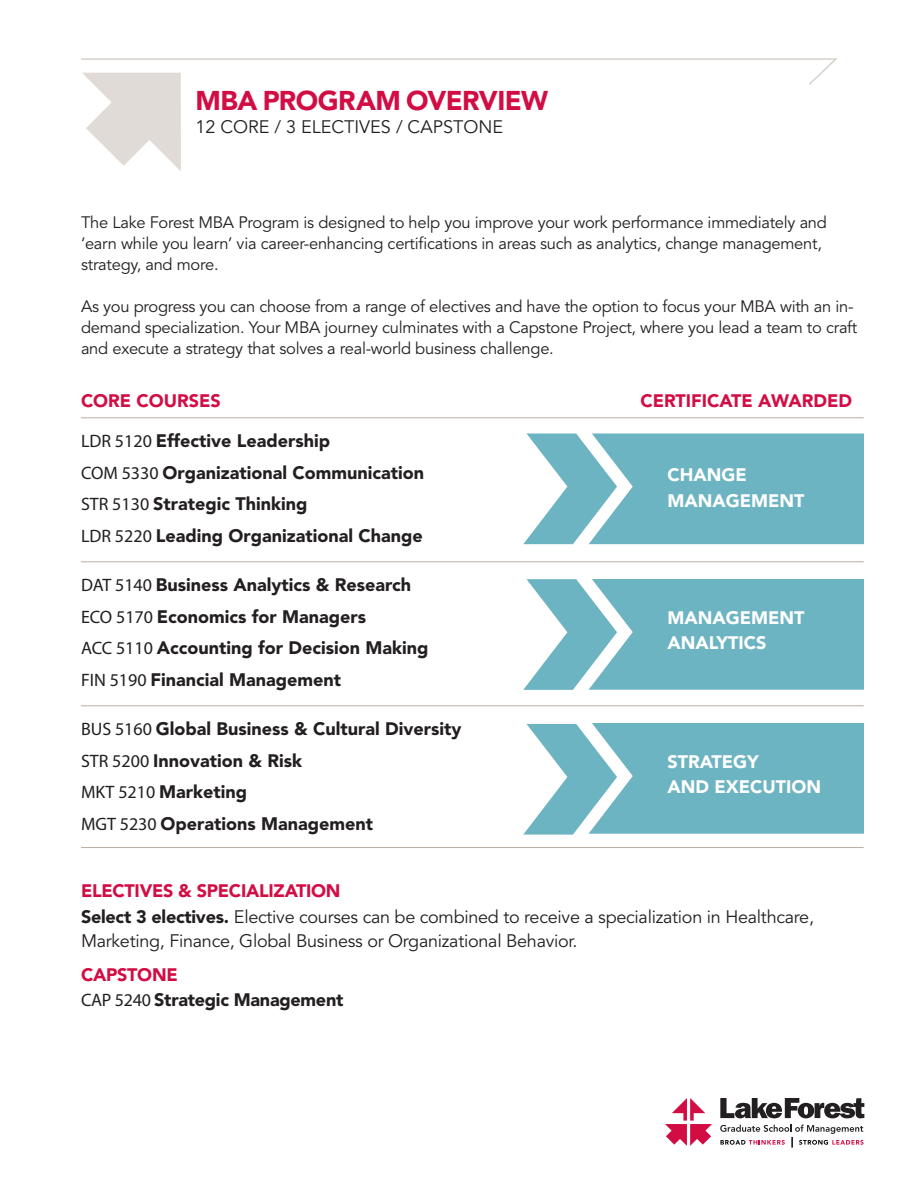
<style>
.page{position:relative;width:918px;height:1188px;background:#fff}
.page>*{position:absolute;margin:0;border:0;box-sizing:border-box;transform-origin:0 0}
.Head_A{font:900 27px "Avenir LT Std";letter-spacing:-.02em;color:#d20d44}
.Body_Subhead_B{font:900 18px "Avenir LT Std";color:#231f20}
.Body_Subhead_B-2{font:18px/24px "Avenir LT Std";letter-spacing:-.015em;color:#231f20}
.Body_Subhead_B-3{font:900 18px/25.5px "Avenir LT Std";color:#fff}
.Body_Subhead_B_Red{font:900 18px "Avenir LT Std";letter-spacing:-.015em;color:#d20d44}
.Body_Subhead_B_Gray{font:900 18px "Avenir LT Std";color:#d20d44}
.Body_-_10_14{font:16.5px/21px "Avenir LT Std";letter-spacing:-.015em;color:#231f20}
.s1{font-family:"Myriad Pro";font-weight:400}
.s2{font-weight:900}
</style>
<div class="page">
<svg style="left:665px;top:1098px;width:47px;height:48px"></svg>
<svg style="left:720px;top:1098px;width:144px;height:21px"></svg>
<svg style="left:720px;top:1125px;width:144px;height:22px"></svg>
<svg style="left:81px;top:58px;width:757px;height:113px"></svg>
<svg style="left:523px;top:433px;width:341px;height:111px;background:#7ebcc9"></svg>
<svg style="left:523px;top:579px;width:341px;height:111px;background:#7ebcc9"></svg>
<svg style="left:523px;top:723px;width:341px;height:112px;background:#7fbdc9"></svg>
<hr style="left:81px;top:417px;width:783px;height:1px;background:#b6ada5">
<hr style="left:81px;top:561px;width:783px;height:1px;background:#b6ada5">
<hr style="left:81px;top:705px;width:783px;height:1px;background:#b6ada5">
<hr style="left:81px;top:847px;width:783px;height:1px;background:#b6ada5">
<p class="Head_A" style="left:196px;top:84px;width:354px">MBA PROGRAM OVERVIEW</p>
<p class="Body_Subhead_B-2" style="left:195px;top:115px;width:309px">12 CORE / 3 ELECTIVES / CAPSTONE</p>
<p class="Body_-_10_14" style="left:81px;top:213px;width:747px">The Lake Forest MBA Program is designed to help you improve your work performance immediately and ‘earn while you learn’ via career-enhancing certifications in areas such as analytics, change management, strategy, and more.</p>
<p class="Body_-_10_14" style="left:81px;top:296px;width:778px">As you progress you can choose from a range of electives and have the option to focus your MBA with an in&shy;demand specialization. Your MBA journey culminates with a Capstone Project, where you lead a team to craft and execute a strategy that solves a real-world business challenge.</p>
<p class="Body_Subhead_B_Gray" style="left:81px;top:389px;width:141px">CORE COURSES</p>
<p class="Body_Subhead_B_Gray" style="left:640px;top:389px;width:213px">CERTIFICATE AWARDED</p>
<p class="Body_Subhead_B" style="left:81px;top:430px;width:251px"><span class="s1">LDR 5120</span> Effective Leadership</p>
<p class="Body_Subhead_B-3" style="left:667px;top:462px;width:139px">CHANGE<br>MANAGEMENT</p>
<p class="Body_Subhead_B" style="left:81px;top:462px;width:345px"><span class="s1">COM 5330</span> Organizational Communication</p>
<p class="Body_Subhead_B" style="left:81px;top:493px;width:228px"><span class="s1">STR 5130</span> Strategic Thinking</p>
<p class="Body_Subhead_B" style="left:81px;top:525px;width:343px"><span class="s1">LDR 5220</span> Leading Organizational Change</p>
<p class="Body_Subhead_B" style="left:81px;top:574px;width:332px"><span class="s1">DAT 5140</span> Business Analytics &amp; Research</p>
<p class="Body_Subhead_B" style="left:81px;top:606px;width:287px"><span class="s1">ECO 5170</span> Economics for Managers</p>
<p class="Body_Subhead_B" style="left:81px;top:637px;width:349px"><span class="s1">ACC 5110</span> Accounting for Decision Making</p>
<p class="Body_Subhead_B" style="left:81px;top:669px;width:262px"><span class="s1">FIN 5190</span> Financial Management</p>
<p class="Body_Subhead_B" style="left:81px;top:718px;width:382px"><span class="s1">BUS 5160</span> Global Business &amp; Cultural Diversity</p>
<p class="Body_Subhead_B" style="left:81px;top:750px;width:223px"><span class="s1">STR 5200</span> Innovation &amp; Risk</p>
<p class="Body_Subhead_B" style="left:81px;top:781px;width:168px"><span class="s1">MKT 5210</span> Marketing</p>
<p class="Body_Subhead_B" style="left:81px;top:813px;width:294px"><span class="s1">MGT 5230</span> Operations Management</p>
<p class="Body_Subhead_B-3" style="left:667px;top:605px;width:139px">MANAGEMENT<br>ANALYTICS</p>
<p class="Body_Subhead_B-3" style="left:667px;top:749px;width:155px">STRATEGY<br>AND EXECUTION</p>
<p class="Body_Subhead_B_Red" style="left:81px;top:880px;width:261px">ELECTIVES &amp; SPECIALIZATION</p>
<p class="Body_Subhead_B-2" style="left:81px;top:905px;width:735px"><span class="s2">Select 3 electives.</span> Elective courses can be combined to receive a specialization in Healthcare,<br>Marketing, Finance, Global Business or Organizational Behavior.</p>
<p class="Body_Subhead_B_Red" style="left:81px;top:963px;width:98px">CAPSTONE</p>
<p class="Body_Subhead_B" style="left:81px;top:989px;width:264px"><span class="s1">CAP 5240</span> Strategic Management</p>
</div>
